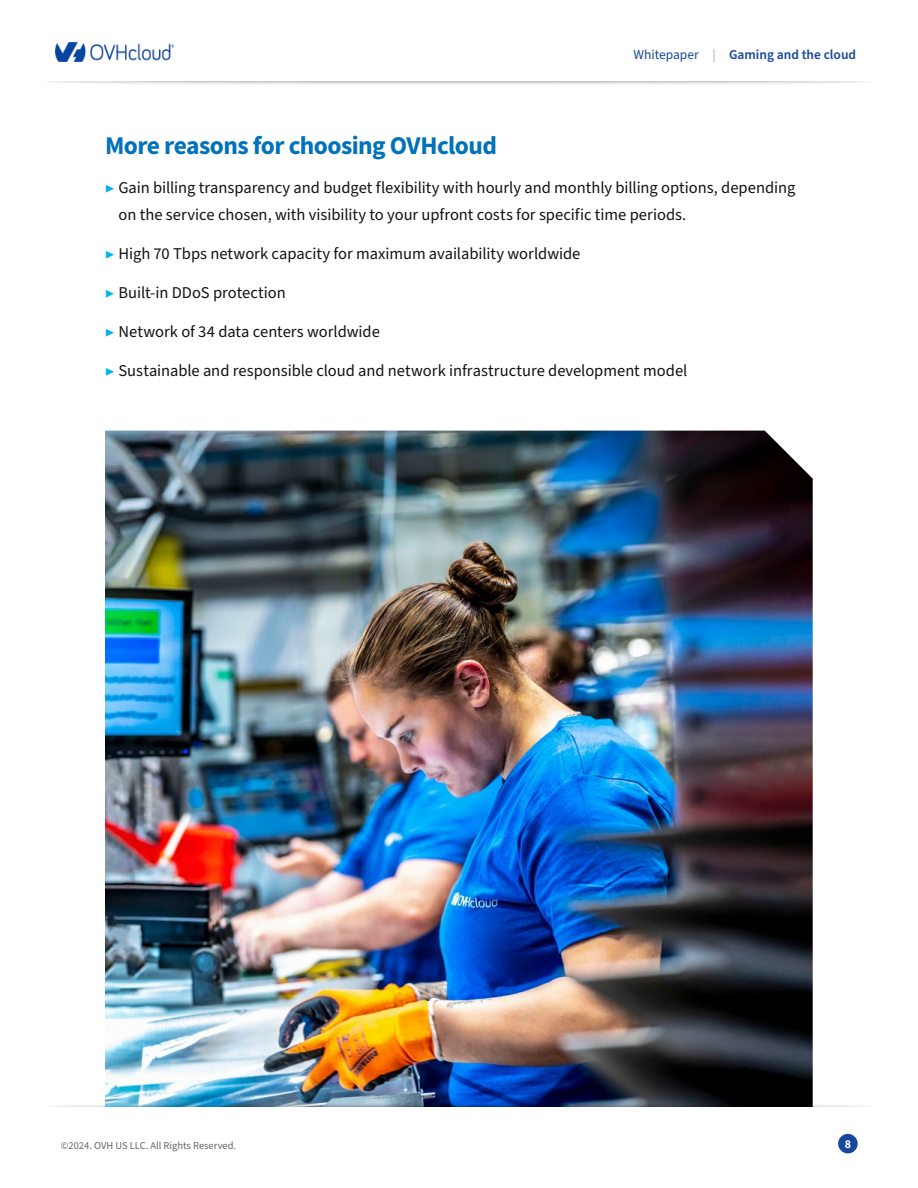
<style>
.page{position:relative;width:918px;height:1188px;background:#fff}
.page>*{position:absolute;margin:0;border:0;box-sizing:border-box;transform-origin:0 0}
.t1{font:700 25.5px "Source Sans Pro";letter-spacing:-.025em;color:#0072bc}
.t2{font:16.5px/27px "Source Sans Pro";color:#131313}
.t3{font:600 13.5px "Source Sans Pro";color:#17479e}
.t4{font:700 12px "Source Sans Pro";color:#fff}
.t5{font:10.5px "Source Sans Pro";color:#666}
.s1{font-weight:400}
.s2{font-weight:400;color:#a7a7a7}
.s3{font-family:"Minion Pro";color:#00b5e8}
</style>
<div class="page">
<div style="left:838px;top:1134px;width:20px;height:19px;background:#17479e;border-radius:50%"></div>
<img style="left:105px;top:431px;width:708px;height:671px">
<div style="left:42px;top:70px;width:835px;height:16px;background:#000;opacity:.75"></div>
<div style="left:20px;top:70px;width:879px;height:11px;background:#fff"></div>
<div style="left:42px;top:1102px;width:835px;height:16px;background:#000;opacity:.75"></div>
<div style="left:20px;top:1107px;width:879px;height:11px;background:#fff"></div>
<img style="left:56px;top:43px;width:118px;height:18px">
<p class="t3" style="left:633px;top:45px;width:224px"><span class="s1">Whitepaper</span> <span class="s2">|</span> Gaming and the cloud</p>
<h1 class="t1" style="left:105px;top:128px;width:394px">More reasons for choosing OVHcloud</h1>
<p class="t2" style="left:118px;top:175px;width:678px;text-indent:-13px"><span class="s3">▶</span> Gain billing transparency and budget flexibility with hourly and monthly billing options, depending on the service chosen, with visibility to your upfront costs for specific time periods.</p>
<p class="t2" style="left:105px;top:241px;width:477px"><span class="s3">▶</span> High 70 Tbps network capacity for maximum availability worldwide</p>
<p class="t2" style="left:105px;top:280px;width:182px"><span class="s3">▶</span> Built-in DDoS protection</p>
<p class="t2" style="left:105px;top:319px;width:276px"><span class="s3">▶</span> Network of 34 data centers worldwide</p>
<p class="t2" style="left:105px;top:358px;width:584px"><span class="s3">▶</span> Sustainable and responsible cloud and network infrastructure development model</p>
<p class="t5" style="left:61px;top:1139px;width:177px">©2024. OVH US LLC. All Rights Reserved.</p>
<p class="t4" style="left:845px;top:1136px;width:8px">8</p>
</div>
